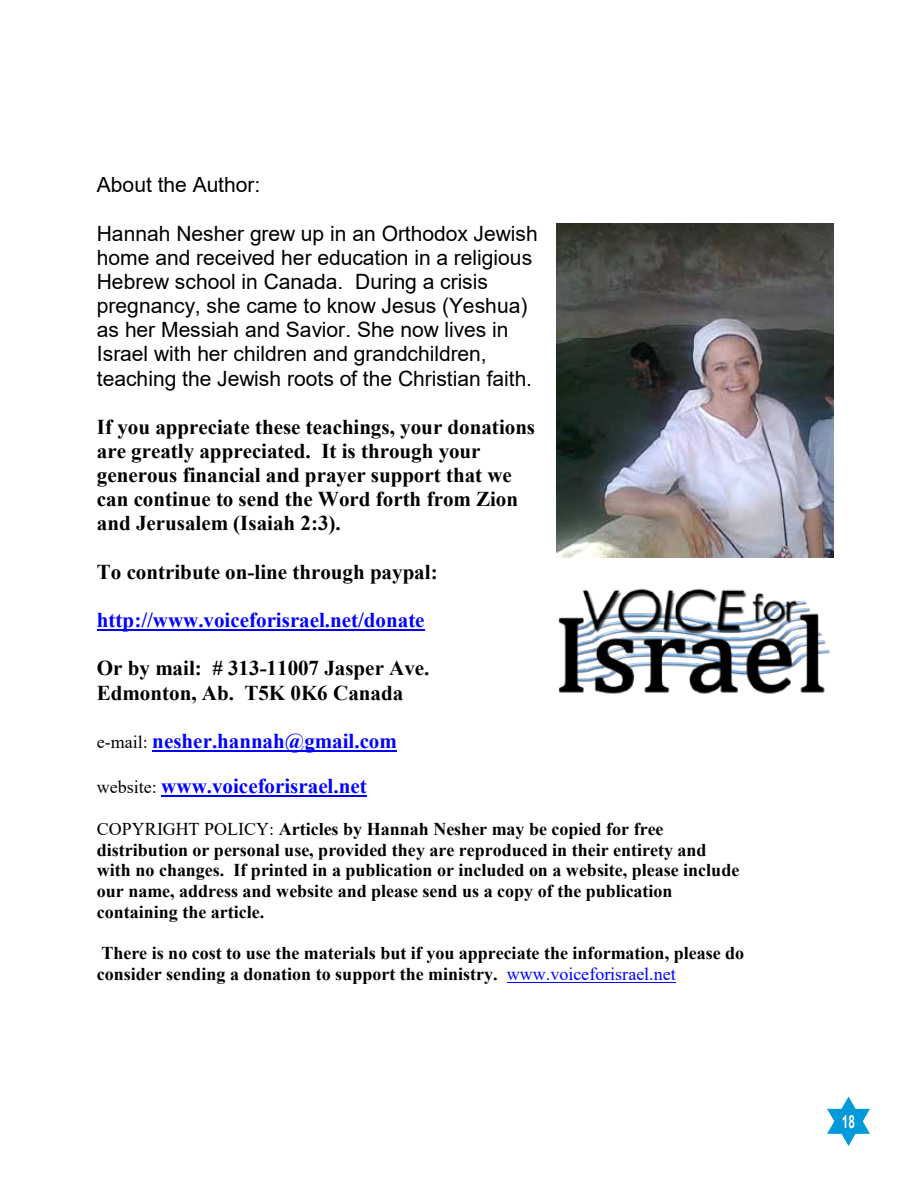
<style>
.page{position:relative;width:918px;height:1188px;background:#fff}
.page>*{position:absolute;margin:0;border:0;box-sizing:border-box;transform-origin:0 0}
.t1{font:21px/24.2px "Arial";color:#000}
.t2{font:700 21px/24.2px "Times New Roman";color:#000}
.t3{font:700 21px/44.8px "Times New Roman";color:#00f}
.t4{font:700 18px/20.7px "Times New Roman";color:#000}
.t5{font:700 18px "Arial Narrow";color:#fff;scale:.8 1}
.s1{font-weight:400;font-size:18px;color:#000}
.s2{font-weight:400}
.s3{font-weight:400;color:#00f}
</style>
<div class="page">
<svg style="left:827px;top:1097px;width:43px;height:49px"></svg>
<hr style="left:97px;top:630px;width:328px;height:1px;background:#00f">
<hr style="left:152px;top:750px;width:245px;height:2px;background:#00f">
<hr style="left:161px;top:795px;width:206px;height:2px;background:#00f">
<hr style="left:507px;top:982px;width:169px;height:1px;background:#00f">
<img style="left:557px;top:224px;width:276px;height:334px">
<img style="left:558px;top:588px;width:272px;height:106px">
<p class="t1" style="left:97px;top:173px;width:165px">About the Author:</p>
<p class="t1" style="left:97px;top:221px;width:442px">Hannah Nesher grew up in an Orthodox Jewish home and received her education in a religious Hebrew school in Canada. During a crisis pregnancy, she came to know Jesus (Yeshua) as her Messiah and Savior. She now lives in Israel with her children and grandchildren, teaching the Jewish roots of the Christian faith.</p>
<p class="t2" style="left:97px;top:414px;width:440px">If you appreciate these teachings, your donations are greatly appreciated. It is through your generous financial and prayer support that we can continue to send the Word forth from Zion and Jerusalem (Isaiah 2:3).</p>
<p class="t2" style="left:97px;top:559px;width:342px">To contribute on-line through paypal:</p>
<p class="t3" style="left:97px;top:597px;width:329px">http://www.voiceforisrael.net/donate</p>
<p class="t2" style="left:97px;top:656px;width:334px">Or by mail: # 313-11007 Jasper Ave.<br>Edmonton, Ab. T5K 0K6 Canada</p>
<p class="t3" style="left:97px;top:718px;width:302px"><span class="s1">e-mail:</span> nesher.hannah@gmail.com <span class="s1">website:</span> www.voiceforisrael.net</p>
<p class="t4" style="left:97px;top:818px;width:644px"><span class="s2">COPYRIGHT POLICY:</span> Articles by Hannah Nesher may be copied for free distribution or personal use, provided they are reproduced in their entirety and with no changes. If printed in a publication or included on a website, please include our name, address and website and please send us a copy of the publication containing the article.</p>
<p class="t4" style="left:97px;top:943px;width:649px">There is no cost to use the materials but if you appreciate the information, please do consider sending a donation to support the ministry. <span class="s3">www.voiceforisrael.net</span></p>
<p class="t5" style="left:842px;top:1108px;width:18px">18</p>
</div>
